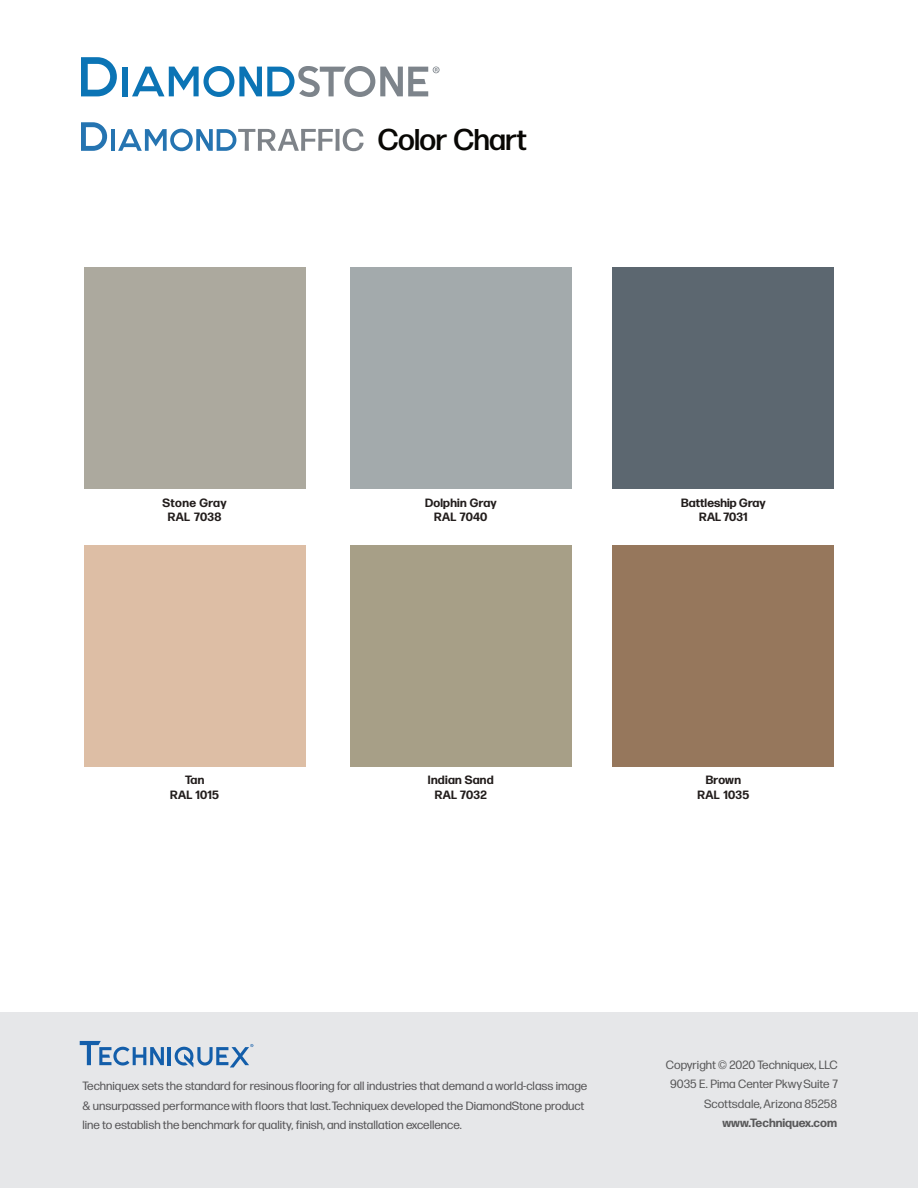
<style>
.page{position:relative;width:918px;height:1188px;background:#fff}
.page>*{position:absolute;margin:0;border:0;box-sizing:border-box;transform-origin:0 0}
.t1{font:500 30px "Forma DJR Display";letter-spacing:.005em;color:#080704}
.t2{font:12px/19.5px "Forma DJR Text";color:#575658}
.t3{font:700 12px/14.4px "Forma DJR Deck";letter-spacing:.02em;color:#221d1c;text-align:center}
.t4{font:12px/19.5px "Forma DJR Text";color:#59595a;text-align:right}
.t5{font:700 12px "Forma DJR Text";color:#59595a}
</style>
<div class="page">
<svg style="left:81px;top:57px;width:36px;height:39px"></svg>
<div style="left:122px;top:67px;width:6px;height:29px;background:#0b74b5"></div>
<svg style="left:132px;top:66px;width:308px;height:31px"></svg>
<div style="left:0;top:1012px;width:918px;height:176px;background:#e6e7e9"></div>
<hr style="left:168px;top:1047px;width:3px;height:18px;background:#135eaa">
<svg style="left:80px;top:1041px;width:84px;height:25px"></svg>
<svg style="left:175px;top:1044px;width:78px;height:23px"></svg>
<svg style="left:336px;top:129px;width:4px;height:22px"></svg>
<svg style="left:343px;top:129px;width:21px;height:22px"></svg>
<svg style="left:81px;top:122px;width:27px;height:29px"></svg>
<hr style="left:111px;top:129px;width:4px;height:22px;background:#2574b1">
<svg style="left:118px;top:128px;width:215px;height:24px"></svg>
<div style="left:84px;top:268px;width:221px;height:221px;background:#aca99e"></div>
<div style="left:350px;top:268px;width:221px;height:221px;background:#a3aaac"></div>
<div style="left:613px;top:268px;width:221px;height:221px;background:#5c6770"></div>
<div style="left:84px;top:545px;width:221px;height:221px;background:#ddbea5"></div>
<div style="left:350px;top:545px;width:221px;height:221px;background:#a79f87"></div>
<div style="left:613px;top:545px;width:221px;height:221px;background:#96775c"></div>
<h1 class="t1" style="left:378px;top:128px;width:150px">Color Chart</h1>
<p class="t3" style="left:163px;top:497px;width:66px">Stone Gray<br>RAL 7038</p>
<p class="t3" style="left:425px;top:497px;width:73px">Dolphin Gray<br>RAL 7040</p>
<p class="t3" style="left:681px;top:497px;width:86px">Battleship Gray<br>RAL 7031</p>
<p class="t3" style="left:170px;top:774px;width:50px">Tan<br>RAL 1015</p>
<p class="t3" style="left:428px;top:774px;width:67px">Indian Sand<br>RAL 7032</p>
<p class="t3" style="left:697px;top:774px;width:53px">Brown<br>RAL 1035</p>
<p class="t2" style="left:83px;top:1078px;width:506px">Techniquex sets the standard for resinous flooring for all industries that demand a world-class image &amp; unsurpassed performance with floors that last. Techniquex developed the DiamondStone product line to establish the benchmark for quality, finish, and installation excellence.</p>
<p class="t4" style="left:666px;top:1056px;width:173px">Copyright © 2020 Techniquex, LLC<br>9035 E. Pima Center Pkwy Suite 7<br>Scottsdale, Arizona 85258</p>
<p class="t5" style="left:722px;top:1118px;width:116px">www.Techniquex.com</p>
</div>
